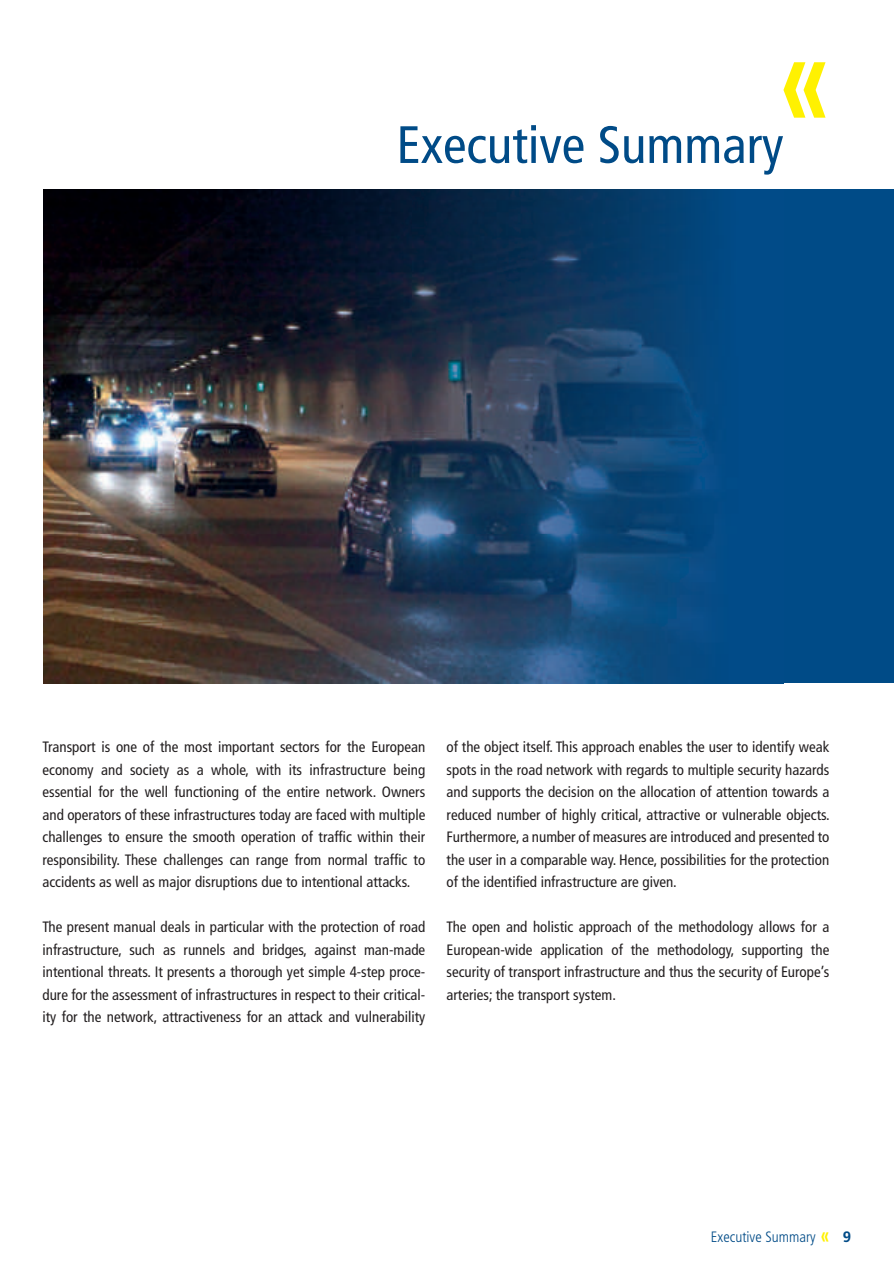
<style>
.page{position:relative;width:894px;height:1264px;background:#fff}
.page>*{position:absolute;margin:0;border:0;box-sizing:border-box;transform-origin:0 0}
.t1{font:700 135px "Frutiger";color:#fff101;scale:.67 1}
.t2{font:condensed 52.5px "Frutiger";color:#004b87}
.t3{font:condensed 15px/22.5px "Frutiger";color:#231f20;text-align:justify}
.t4{font:300 condensed 15px "Frutiger";color:#004b87}
.t5{font:700 15px "Frutiger";color:#004b87}
.s1{font-weight:700;font-stretch:normal;font-size:22.5px;color:#fff101}
</style>
<div class="page">
<div style="left:43px;top:189px;width:850px;height:494px;background:#004b87"></div>
<img style="left:43px;top:189px;width:670px;height:494px">
<h1 class="t1" style="left:778px;top:0;width:76px">«</h1>
<h2 class="t2" style="left:396px;top:114px;width:388px">Executive Summary</h2>
<p class="t3" style="left:42px;top:735px;width:384px">Transport is one of the most important sectors for the European economy and society as a whole, with its infrastructure being essential for the well functioning of the entire network. Owners and operators of these infrastructures today are faced with multiple challenges to ensure the smooth operation of traffic within their responsibility. These challenges can range from normal traffic to accidents as well as major disruptions due to intentional attacks.</p>
<p class="t3" style="left:42px;top:915px;width:384px">The present manual deals in particular with the protection of road infrastructure, such as runnels and bridges, against man-made intentional threats. It presents a thorough yet simple 4-step proce&shy;dure for the assessment of infrastructures in respect to their critical&shy;ity for the network, attractiveness for an attack and vulnerability</p>
<p class="t3" style="left:446px;top:735px;width:384px">of the object itself. This approach enables the user to identify weak spots in the road network with regards to multiple security hazards and supports the decision on the allocation of attention towards a reduced number of highly critical, attractive or vulnerable objects.<br>Furthermore, a number of measures are introduced and presented to the user in a comparable way. Hence, possibilities for the protection of the identified infrastructure are given.</p>
<p class="t3" style="left:446px;top:915px;width:384px">The open and holistic approach of the methodology allows for a European-wide application of the methodology, supporting the security of transport infrastructure and thus the security of Europe’s arteries; the transport system.</p>
<p class="t4" style="left:710px;top:1227px;width:120px">Executive Summary <span class="s1">«</span></p>
<p class="t5" style="left:842px;top:1227px;width:10px">9</p>
</div>
